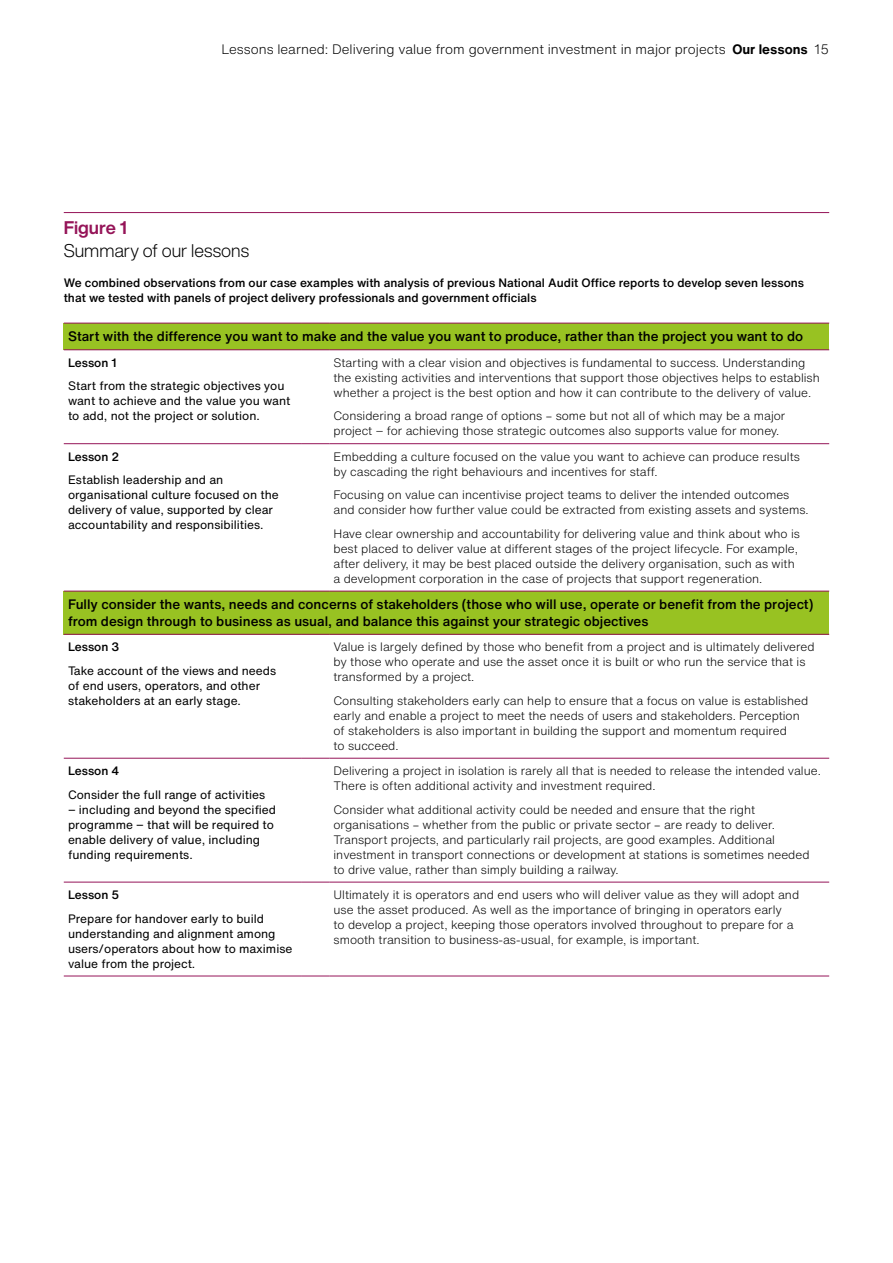
<style>
.page{position:relative;width:893px;height:1263px;background:#fff}
.page>*{position:absolute;margin:0;border:0;box-sizing:border-box;transform-origin:0 0}
.t1{font:300 18px/22.5px "Helvetica Now Display";color:#000}
.t2{font:500 13.5px/16.5px "Helvetica Now Text";color:#000}
.t3{font:300 13.5px "Helvetica Now Text";color:#000}
.t4{font:300 12px/15px "Helvetica Now Text";color:#000}
.t5{font:12px/15px "Helvetica Now Text";color:#000}
.t6{font:500 12px/15px "Helvetica Now Text";color:#000}
.s1{font-weight:700}
.s2{font-weight:700;color:#951458}
.s3{font-weight:500}
</style>
<div class="page">
<hr style="left:64px;top:212px;width:765px;height:1px;background:#951458">
<div style="left:64px;top:323px;width:765px;height:27px;background:#98c222"></div>
<div style="left:64px;top:591px;width:765px;height:43px;background:#98c222"></div>
<hr style="left:64px;top:323px;width:238px;height:1px;background:#951458">
<svg style="left:302px;top:323px;width:27px;height:1px"></svg>
<hr style="left:329px;top:323px;width:500px;height:1px;background:#951458">
<hr style="left:64px;top:350px;width:238px;height:1px;background:#951458">
<svg style="left:302px;top:350px;width:27px;height:1px"></svg>
<hr style="left:329px;top:350px;width:500px;height:1px;background:#951458">
<hr style="left:64px;top:443px;width:238px;height:1px;background:#951458">
<svg style="left:302px;top:443px;width:27px;height:1px"></svg>
<hr style="left:329px;top:443px;width:500px;height:1px;background:#951458">
<hr style="left:64px;top:591px;width:238px;height:1px;background:#951458">
<svg style="left:302px;top:591px;width:27px;height:1px"></svg>
<hr style="left:329px;top:591px;width:500px;height:1px;background:#951458">
<hr style="left:64px;top:634px;width:238px;height:1px;background:#951458">
<svg style="left:302px;top:634px;width:27px;height:1px"></svg>
<hr style="left:329px;top:634px;width:500px;height:1px;background:#951458">
<hr style="left:64px;top:758px;width:238px;height:1px;background:#951458">
<svg style="left:302px;top:758px;width:27px;height:1px"></svg>
<hr style="left:329px;top:758px;width:500px;height:1px;background:#951458">
<hr style="left:64px;top:882px;width:238px;height:1px;background:#951458">
<svg style="left:302px;top:882px;width:27px;height:1px"></svg>
<hr style="left:329px;top:882px;width:500px;height:1px;background:#951458">
<hr style="left:64px;top:976px;width:238px;height:1px;background:#951458">
<svg style="left:302px;top:976px;width:27px;height:1px"></svg>
<hr style="left:329px;top:976px;width:500px;height:1px;background:#951458">
<p class="t3" style="left:222px;top:39px;width:609px">Lessons learned: Delivering value from government investment in major projects <span class="s1">Our lessons</span> 15</p>
<p class="t1" style="left:64px;top:216px;width:187px"><span class="s2">Figure 1<br></span>Summary of our lessons</p>
<p class="t6" style="left:64px;top:274px;width:742px">We combined observations from our case examples with analysis of previous National Audit Office reports to develop seven lessons that we tested with panels of project delivery professionals and government officials</p>
<p class="t2" style="left:68px;top:328px;width:737px">Start with the difference you want to make and the value you want to produce, rather than the project you want to do</p>
<p class="t5" style="left:68px;top:350px;width:218px;line-height:23.5px"><span class="s3">Lesson 1<br></span>Start from the strategic objectives you</p>
<p class="t5" style="left:68px;top:393px;width:224px">want to achieve and the value you want to add, not the project or solution.</p>
<p class="t4" style="left:333px;top:354px;width:488px">Starting with a clear vision and objectives is fundamental to success. Understanding the existing activities and interventions that support those objectives helps to establish whether a project is the best option and how it can contribute to the delivery of value.</p>
<p class="t4" style="left:333px;top:408px;width:453px">Considering a broad range of options – some but not all of which may be a major project − for achieving those strategic outcomes also supports value for money.</p>
<p class="t5" style="left:68px;top:444px;width:157px;line-height:23.5px"><span class="s3">Lesson 2<br></span>Establish leadership and an</p>
<p class="t5" style="left:68px;top:487px;width:212px">organisational culture focused on the delivery of value, supported by clear accountability and responsibilities.</p>
<p class="t4" style="left:333px;top:448px;width:468px">Embedding a culture focused on the value you want to achieve can produce results by cascading the right behaviours and incentives for staff.</p>
<p class="t4" style="left:333px;top:487px;width:477px">Focusing on value can incentivise project teams to deliver the intended outcomes and consider how further value could be extracted from existing assets and systems.</p>
<p class="t4" style="left:333px;top:525px;width:468px">Have clear ownership and accountability for delivering value and think about who is best placed to deliver value at different stages of the project lifecycle. For example, after delivery, it may be best placed outside the delivery organisation, such as with a development corporation in the case of projects that support regeneration.</p>
<p class="t2" style="left:68px;top:596px;width:747px">Fully consider the wants, needs and concerns of stakeholders (those who will use, operate or benefit from the project) from design through to business as usual, and balance this against your strategic objectives</p>
<p class="t5" style="left:68px;top:635px;width:210px;line-height:23.5px"><span class="s3">Lesson 3<br></span>Take account of the views and needs</p>
<p class="t5" style="left:68px;top:678px;width:194px">of end users, operators, and other stakeholders at an early stage.</p>
<p class="t4" style="left:333px;top:639px;width:482px">Value is largely defined by those who benefit from a project and is ultimately delivered by those who operate and use the asset once it is built or who run the service that is transformed by a project.</p>
<p class="t4" style="left:333px;top:692px;width:476px">Consulting stakeholders early can help to ensure that a focus on value is established early and enable a project to meet the needs of users and stakeholders. Perception of stakeholders is also important in building the support and momentum required<br>to succeed.</p>
<p class="t5" style="left:68px;top:759px;width:199px;line-height:23.5px"><span class="s3">Lesson 4<br></span>Consider the full range of activities</p>
<p class="t5" style="left:68px;top:801px;width:210px">− including and beyond the specified programme − that will be required to enable delivery of value, including funding requirements.</p>
<p class="t5" style="left:68px;top:883px;width:197px;line-height:23.5px"><span class="s3">Lesson 5<br></span>Prepare for handover early to build</p>
<p class="t5" style="left:68px;top:925px;width:226px">understanding and alignment among users/operators about how to maximise value from the project.</p>
<p class="t4" style="left:333px;top:763px;width:489px">Delivering a project in isolation is rarely all that is needed to release the intended value.<br>There is often additional activity and investment required.</p>
<p class="t4" style="left:333px;top:801px;width:478px">Consider what additional activity could be needed and ensure that the right organisations – whether from the public or private sector – are ready to deliver.<br>Transport projects, and particularly rail projects, are good examples. Additional investment in transport connections or development at stations is sometimes needed to drive value, rather than simply building a railway.</p>
<p class="t4" style="left:333px;top:887px;width:467px">Ultimately it is operators and end users who will deliver value as they will adopt and use the asset produced. As well as the importance of bringing in operators early<br>to develop a project, keeping those operators involved throughout to prepare for a smooth transition to business-as-usual, for example, is important.</p>
</div>
